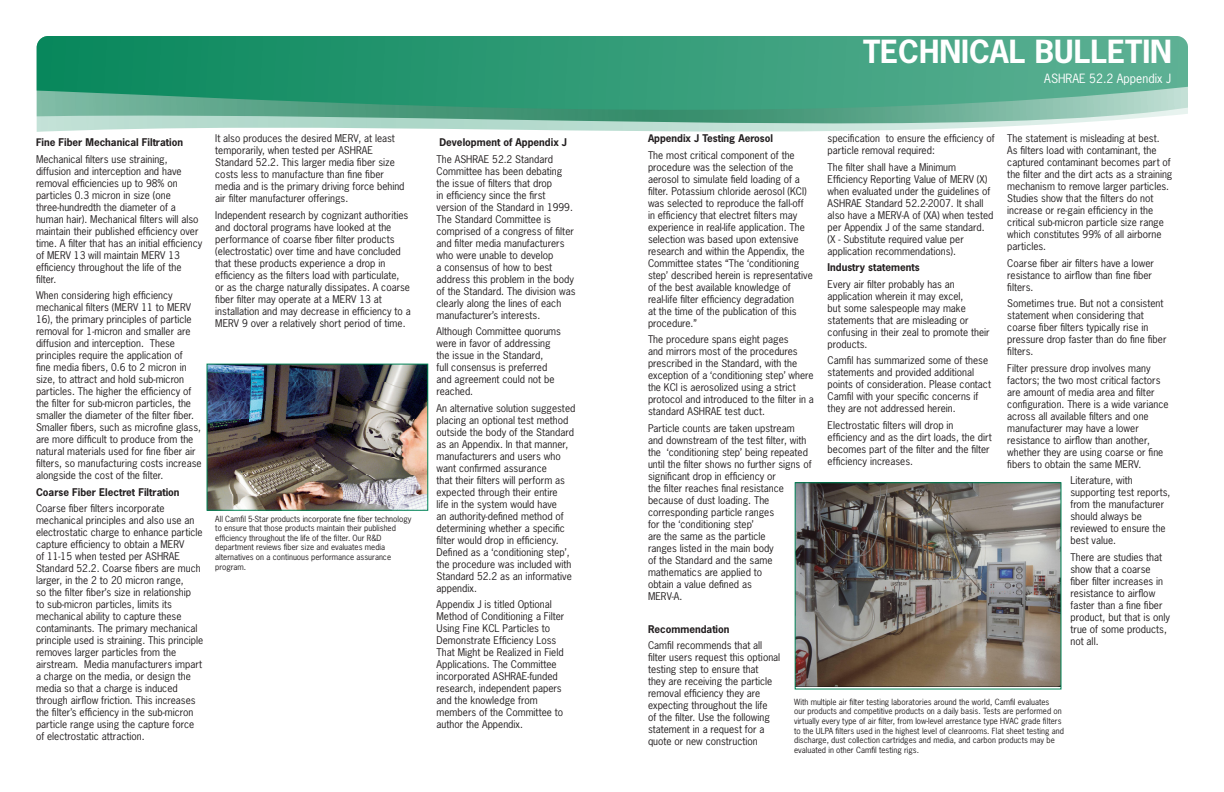
<style>
.page{position:relative;width:1224px;height:792px;background:#fff}
.page>*{position:absolute;margin:0;border:0;box-sizing:border-box;transform-origin:0 0}
.t1{font:700 30px "News Gothic Std";color:#fff}
.t2{font:12px "News Gothic Std";color:#fff}
.t3{font:10px/12px "News Gothic Std";color:#231f20}
.t4{font:700 10px "News Gothic Std";color:#231f20}
.t5{font:8px/9.6px "News Gothic Std";color:#231f20}
.s1{font-size:9.8px}
</style>
<div class="page">
<svg style="left:37px;top:36px;width:1151px;height:96px;background:#51a98a"></svg>
<img style="left:209px;top:366px;width:217px;height:143px">
<div style="left:207px;top:364px;width:221px;height:147px;border:1px solid #008457"></div>
<img style="left:797px;top:484px;width:263px;height:203px">
<div style="left:795px;top:482px;width:267px;height:208px;border:1px solid #008457"></div>
<p class="t4" style="left:36px;top:136px;width:149px"><span class="s1">F</span>ine Fiber Mechanical Filtration</p>
<p class="t3" style="left:36px;top:153px;width:168px">Mechanical filters use straining, diffusion and interception and have removal efficiencies up to 98% on particles 0.3 micron in size (one three-hundredth the diameter of a human hair). Mechanical filters will also maintain their published efficiency over time. A filter that has an initial efficiency of MERV 13 will maintain MERV 13 efficiency throughout the life of the filter.</p>
<p class="t3" style="left:36px;top:289px;width:167px">When considering high efficiency mechanical filters (MERV 11 to MERV 16), the primary principles of particle removal for 1-micron and smaller are diffusion and interception. These principles require the application of<br>fine media fibers, 0.6 to 2 micron in size, to attract and hold sub-micron particles. The higher the efficiency of the filter for sub-micron particles, the smaller the diameter of the filter fiber.<br>Smaller fibers, such as microfine glass, are more difficult to produce from the natural materials used for fine fiber air filters, so manufacturing costs increase alongside the cost of the filter.</p>
<p class="t4" style="left:36px;top:485px;width:145px">Coarse Fiber Electret Filtration</p>
<p class="t3" style="left:36px;top:502px;width:169px">Coarse fiber filters incorporate mechanical principles and also use an electrostatic charge to enhance particle capture efficiency to obtain a MERV<br>of 11-15 when tested per ASHRAE Standard 52.2. Coarse fibers are much larger, in the 2 to 20 micron range,<br>so the filter fiber’s size in relationship<br>to sub-micron particles, limits its mechanical ability to capture these contaminants. The primary mechanical principle used is straining. This principle removes larger particles from the airstream. Media manufacturers impart a charge on the media, or design the media so that a charge is induced through airflow friction. This increases the filter’s efficiency in the sub-micron particle range using the capture force of electrostatic attraction.</p>
<p class="t3" style="left:215px;top:132px;width:191px">It also produces the desired MERV, at least temporarily, when tested per ASHRAE Standard 52.2. This larger media fiber size costs less to manufacture than fine fiber media and is the primary driving force behind air filter manufacturer offerings.</p>
<p class="t3" style="left:215px;top:209px;width:197px">Independent research by cognizant authorities and doctoral programs have looked at the performance of coarse fiber filter products (electrostatic) over time and have concluded that these products experience a drop in efficiency as the filters load with particulate,<br>or as the charge naturally dissipates. A coarse fiber filter may operate at a MERV 13 at installation and may decrease in efficiency to a MERV 9 over a relatively short period of time.</p>
<p class="t5" style="left:215px;top:514px;width:198px">All Camfil 5-Star products incorporate fine fiber technology to ensure that those products maintain their published efficiency throughout the life of the filter. Our R&amp;D department reviews fiber size and evaluates media alternatives on a continuous performance assurance program.</p>
<p class="t4" style="left:439px;top:136px;width:129px">Development of Appendix J</p>
<p class="t3" style="left:437px;top:153px;width:140px">The ASHRAE 52.2 Standard<br>Committee has been debating the issue of filters that drop<br>in efficiency since the first version of the Standard in 1999.<br>The Standard Committee is comprised of a congress of filter and filter media manufacturers who were unable to develop<br>a consensus of how to best address this problem in the body of the Standard. The division was clearly along the lines of each manufacturer’s interests.</p>
<p class="t3" style="left:437px;top:325px;width:126px">Although Committee quorums were in favor of addressing the issue in the Standard,<br>full consensus is preferred and agreement could not be reached.</p>
<p class="t3" style="left:437px;top:402px;width:140px">An alternative solution suggested placing an optional test method outside the body of the Standard as an Appendix. In that manner, manufacturers and users who want confirmed assurance<br>that their filters will perform as expected through their entire<br>life in the system would have<br>an authority-defined method of determining whether a specific filter would drop in efficiency.<br>Defined as a ‘conditioning step’, the procedure was included with<br>Standard 52.2 as an informative appendix.</p>
<p class="t3" style="left:437px;top:598px;width:129px">Appendix J is titled Optional<br>Method of Conditioning a Filter<br>Using Fine KCL Particles to<br>Demonstrate Efficiency Loss<br>That Might be Realized in Field<br>Applications. The Committee incorporated ASHRAE-funded research, independent papers and the knowledge from members of the Committee to author the Appendix.</p>
<p class="t1" style="left:863px;top:32px;width:311px">TECHNICAL BULLETIN</p>
<p class="t2" style="left:1044px;top:71px;width:128px">ASHRAE 52.2 Appendix J</p>
<p class="t3" style="left:828px;top:132px;width:168px">specification to ensure the efficiency of particle removal required:</p>
<p class="t3" style="left:828px;top:161px;width:167px">The filter shall have a Minimum Efficiency Reporting Value of MERV (X) when evaluated under the guidelines of ASHRAE Standard 52.2-2007. It shall also have a MERV-A of (XA) when tested per Appendix J of the same standard. (X - Substitute required value per application recommendations).</p>
<p class="t4" style="left:828px;top:261px;width:93px">Industry statements</p>
<p class="t3" style="left:828px;top:278px;width:164px">Every air filter probably has an application wherein it may excel,<br>but some salespeople may make statements that are misleading or confusing in their zeal to promote their products.</p>
<p class="t3" style="left:828px;top:354px;width:165px">Camfil has summarized some of these statements and provided additional points of consideration. Please contact Camfil with your specific concerns if they are not addressed herein.</p>
<p class="t3" style="left:828px;top:419px;width:166px">Electrostatic filters will drop in efficiency and as the dirt loads, the dirt becomes part of the filter and the filter efficiency increases.</p>
<p class="t4" style="left:648px;top:132px;width:127px"><span class="s1">A</span>ppendix J Testing Aerosol</p>
<p class="t3" style="left:648px;top:149px;width:166px">The most critical component of the procedure was the selection of the aerosol to simulate field loading of a filter. Potassium chloride aerosol (KCl) was selected to reproduce the fall-off in efficiency that electret filters may experience in real-life application. The selection was based upon extensive research and within the Appendix, the Committee states “The ‘conditioning step’ described herein is representative of the best available knowledge of real-life filter efficiency degradation<br>at the time of the publication of this procedure.”</p>
<p class="t3" style="left:648px;top:333px;width:167px">The procedure spans eight pages<br>and mirrors most of the procedures prescribed in the Standard, with the exception of a ‘conditioning step’ where the KCl is aerosolized using a strict protocol and introduced to the filter in a standard ASHRAE test duct.</p>
<p class="t3" style="left:648px;top:422px;width:165px">Particle counts are taken upstream and downstream of the test filter, with the ‘conditioning step’ being repeated until the filter shows no further signs of significant drop in efficiency or<br>the filter reaches final resistance because of dust loading. The corresponding particle ranges<br>for the ‘conditioning step’<br>are the same as the particle<br>ranges listed in the main body<br>of the Standard and the same mathematics are applied to<br>obtain a value defined as<br>MERV-A.</p>
<p class="t4" style="left:648px;top:622px;width:83px">Recommendation</p>
<p class="t3" style="left:648px;top:639px;width:134px">Camfil recommends that all filter users request this optional testing step to ensure that<br>they are receiving the particle removal efficiency they are expecting throughout the life<br>of the filter. Use the following statement in a request for a quote or new construction</p>
<p class="t3" style="left:1007px;top:132px;width:167px">The statement is misleading at best.<br>As filters load with contaminant, the captured contaminant becomes part of the filter and the dirt acts as a straining mechanism to remove larger particles.<br>Studies show that the filters do not increase or re-gain efficiency in the critical sub-micron particle size range which constitutes 99% of all airborne particles.</p>
<p class="t3" style="left:1007px;top:257px;width:148px">Coarse fiber air filters have a lower resistance to airflow than fine fiber filters.</p>
<p class="t3" style="left:1007px;top:297px;width:161px">Sometimes true. But not a consistent statement when considering that coarse fiber filters typically rise in pressure drop faster than do fine fiber filters.</p>
<p class="t3" style="left:1007px;top:362px;width:163px">Filter pressure drop involves many factors; the two most critical factors are amount of media area and filter configuration. There is a wide variance across all available filters and one manufacturer may have a lower resistance to airflow than another, whether they are using coarse or fine fibers to obtain the same MERV.</p>
<p class="t3" style="left:1070px;top:474px;width:101px">Literature, with supporting test reports, from the manufacturer should always be reviewed to ensure the best value.</p>
<p class="t3" style="left:1070px;top:551px;width:101px">There are studies that show that a coarse fiber filter increases in resistance to airflow faster than a fine fiber product, but that is only true of some products, not all.</p>
<p class="t5" style="left:794px;top:697px;width:271px">With multiple air filter testing laboratories around the world, Camfil evaluates<br>our products and competitive products on a daily basis. Tests are performed on virtually every type of air filter, from low-level arrestance type HVAC grade filters to the ULPA filters used in the highest level of cleanrooms. Flat sheet testing and discharge, dust collection cartridges and media, and carbon products may be evaluated in other Camfil testing rigs.</p>
</div>
